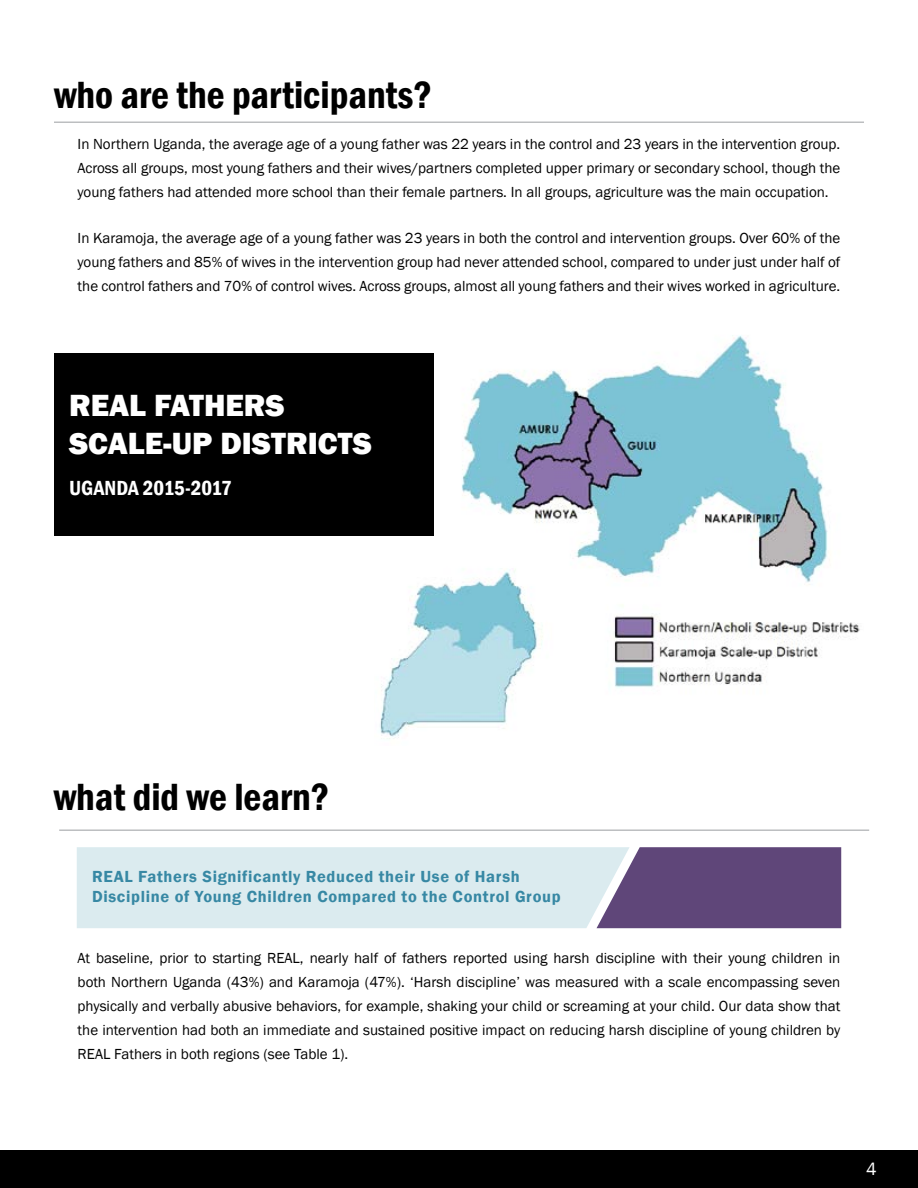
<style>
.page{position:relative;width:918px;height:1188px;background:#fff}
.page>*{position:absolute;margin:0;border:0;box-sizing:border-box;transform-origin:0 0}
.t1{font:600 condensed 39px "Franklin Gothic";color:#000}
.t2{font:800 31.5px/37.8px "Franklin Gothic";color:#fff}
.t3{font:600 condensed 21px "Franklin Gothic";color:#fff}
.t4{font:18px "Franklin Gothic";color:#fff}
.t5{font:600 16.5px/19.8px "Franklin Gothic";letter-spacing:.04em;color:#3788a4}
.t6{font:15px/24px "Franklin Gothic";color:#000;text-align:justify}
</style>
<div class="page">
<img style="left:380px;top:335px;width:480px;height:404px">
<hr style="left:59px;top:829px;width:810px;height:2px;background:#bcbec0">
<hr style="left:54px;top:122px;width:810px;height:1px;background:#bcbec0">
<div style="left:77px;top:847px;width:520px;height:81px;background:#dbebef"></div>
<svg style="left:597px;top:847px;width:244px;height:81px;background:#6c5684"></svg>
<div style="left:54px;top:353px;width:379px;height:183px;background:#000"></div>
<div style="left:0;top:1151px;width:918px;height:37px;background:#000"></div>
<h1 class="t1" style="left:54px;top:69px;width:380px">who are the participants?</h1>
<p class="t6" style="left:78px;top:133px;width:764px">In Northern Uganda, the average age of a young father was 22 years in the control and 23 years in the intervention group.<br>Across all groups, most young fathers and their wives/partners completed upper primary or secondary school, though the young fathers had attended more school than their female partners. In all groups, agriculture was the main occupation.</p>
<p class="t6" style="left:78px;top:226px;width:764px">In Karamoja, the average age of a young father was 23 years in both the control and intervention groups. Over 60% of the young fathers and 85% of wives in the intervention group had never attended school, compared to under just under half of the control fathers and 70% of control wives. Across groups, almost all young fathers and their wives worked in agriculture.</p>
<h2 class="t2" style="left:69px;top:386px;width:304px">REAL FATHERS<br>SCALE-UP DISTRICTS</h2>
<h3 class="t3" style="left:69px;top:474px;width:164px">UGANDA 2015-2017</h3>
<h1 class="t1" style="left:54px;top:771px;width:277px">what did we learn?</h1>
<p class="t5" style="left:92px;top:867px;width:470px">REAL Fathers Significantly Reduced their Use of Harsh<br>Discipline of Young Children Compared to the Control Group</p>
<p class="t6" style="left:78px;top:947px;width:764px">At baseline, prior to starting REAL, nearly half of fathers reported using harsh discipline with their young children in both Northern Uganda (43%) and Karamoja (47%). ‘Harsh discipline’ was measured with a scale encompassing seven physically and verbally abusive behaviors, for example, shaking your child or screaming at your child. Our data show that the intervention had both an immediate and sustained positive impact on reducing harsh discipline of young children by REAL Fathers in both regions (see Table 1).</p>
<p class="t4" style="left:866px;top:1158px;width:12px">4</p>
</div>
